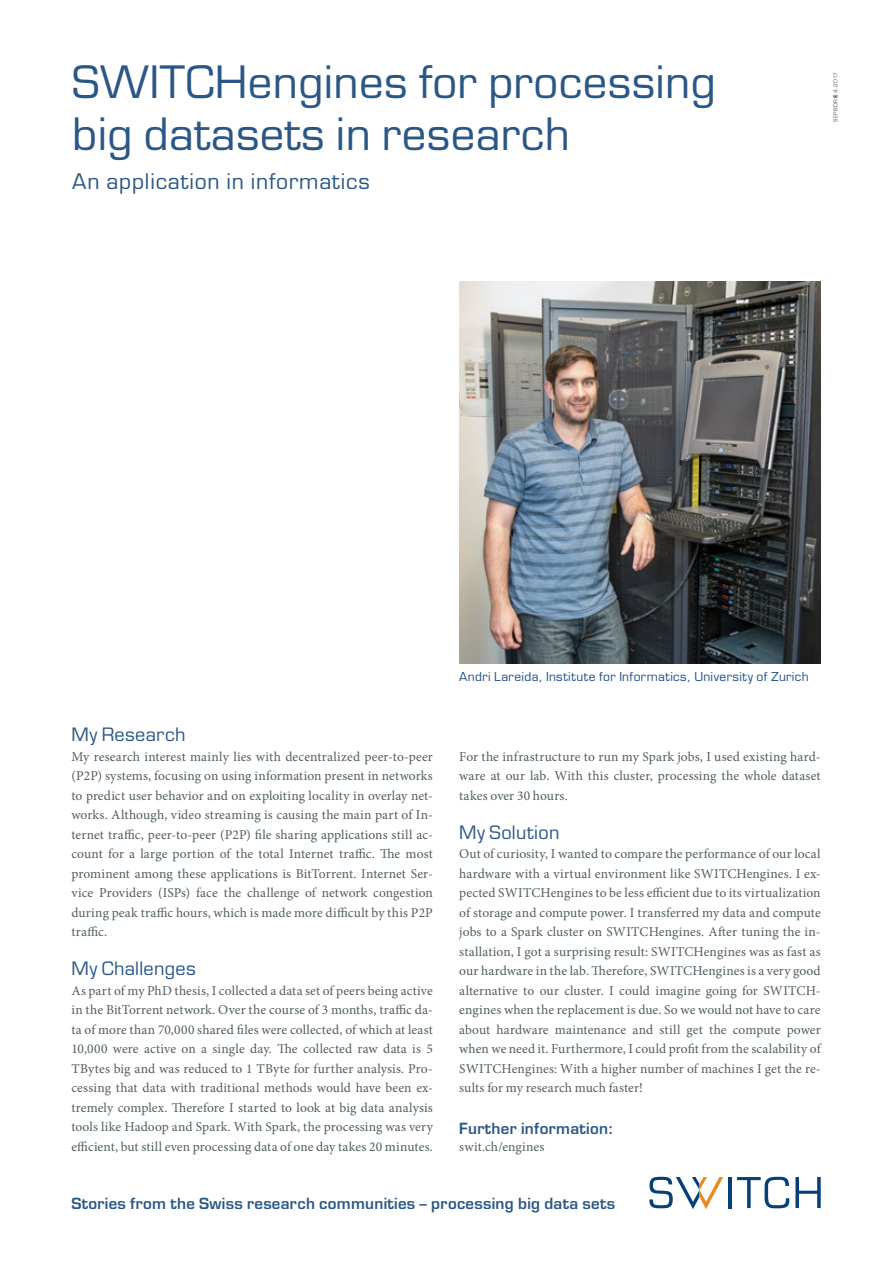
<style>
.page{position:relative;width:893px;height:1263px;background:#fff}
.page>*{position:absolute;margin:0;border:0;box-sizing:border-box;transform-origin:0 0}
.t1{font:43.5px/52.2px "Eurostile LT Std";letter-spacing:.01em;color:#2b5786}
.t2{font:21px "Eurostile LT Std";letter-spacing:.04em;color:#2b5786}
.t3{font:18px "Eurostile LT Std";letter-spacing:.02em;color:#2b5786}
.t4{font:600 15px "Eurostile LT Std";letter-spacing:.02em;color:#2b5786}
.t5{font:13.5px/19.5px "Minion Pro";letter-spacing:.01em;color:#515d61;text-align:justify}
.t6{font:12px "Eurostile LT Std";letter-spacing:.035em;color:#1d4d87}
.t7{font:5.25px "Eurostile LT Std";letter-spacing:.055em;color:#515d61}
.s1{font-weight:700}
</style>
<div class="page">
<hr style="left:728px;top:1177px;width:4px;height:31px;background:#074078">
<svg style="left:795px;top:1177px;width:26px;height:31px"></svg>
<svg style="left:737px;top:1177px;width:52px;height:31px"></svg>
<svg style="left:649px;top:1177px;width:74px;height:32px"></svg>
<img style="left:459px;top:282px;width:362px;height:381px">
<h1 class="t1" style="left:72px;top:56px;width:645px">SWITCHengines for processing big datasets in research</h1>
<h2 class="t2" style="left:72px;top:169px;width:299px">An application in informatics</h2>
<p class="t7" style="left:832px;top:122px;width:51px;rotate:-90deg">SEPBDR <span class="s1">E</span> 4.2017</p>
<h3 class="t3" style="left:71px;top:724px;width:116px">My Research</h3>
<p class="t5" style="left:71px;top:747px;width:363px">My research interest mainly lies with decentralized peer-to-peer (P2P) systems, focusing on using information present in networks to predict user behavior and on exploiting locality in overlay net&shy;works. Although, video streaming is causing the main part of In&shy;ternet traffic, peer-to-peer (P2P) file sharing applications still ac&shy;count for a large portion of the total Internet traffic. The most prominent among these applications is BitTorrent. Internet Ser&shy;vice Providers (ISPs) face the challenge of network congestion during peak traffic hours, which is made more difficult by this P2P traffic.</p>
<h3 class="t3" style="left:71px;top:958px;width:126px">My Challenges</h3>
<p class="t5" style="left:71px;top:981px;width:363px">As part of my PhD thesis, I collected a data set of peers being active in the BitTorrent network. Over the course of 3 months, traffic da&shy;ta of more than 70,000 shared files were collected, of which at least 10,000 were active on a single day. The collected raw data is 5<br>TBytes big and was reduced to 1 TByte for further analysis. Pro&shy;cessing that data with traditional methods would have been ex&shy;tremely complex. Therefore I started to look at big data analysis tools like Hadoop and Spark. With Spark, the processing was very efficient, but still even processing data of one day takes 20 minutes.</p>
<p class="t6" style="left:459px;top:669px;width:351px">Andri Lareida, Institute for Informatics, University of Zurich</p>
<p class="t5" style="left:459px;top:747px;width:363px">For the infrastructure to run my Spark jobs, I used existing hard&shy;ware at our lab. With this cluster, processing the whole dataset takes over 30 hours.</p>
<h3 class="t3" style="left:459px;top:821px;width:102px">My Solution</h3>
<p class="t5" style="left:459px;top:844px;width:363px">Out of curiosity, I wanted to compare the performance of our local hardware with a virtual environment like SWITCHengines. I ex&shy;pected SWITCHengines to be less efficient due to its virtualization of storage and compute power. I transferred my data and compute jobs to a Spark cluster on SWITCHengines. After tuning the in&shy;stallation, I got a surprising result: SWITCHengines was as fast as our hardware in the lab. Therefore, SWITCHengines is a very good alternative to our cluster. I could imagine going for SWITCH&shy;engines when the replacement is due. So we would not have to care about hardware maintenance and still get the compute power when we need it. Furthermore, I could profit from the scalability of SWITCHengines: With a higher number of machines I get the re&shy;sults for my research much faster!</p>
<p class="t4" style="left:459px;top:1119px;width:156px">Further information:</p>
<p class="t5" style="left:459px;top:1137px;width:87px">swit.ch/engines</p>
<p class="t4" style="left:71px;top:1194px;width:545px">Stories from the Swiss research communities – processing big data sets</p>
</div>
